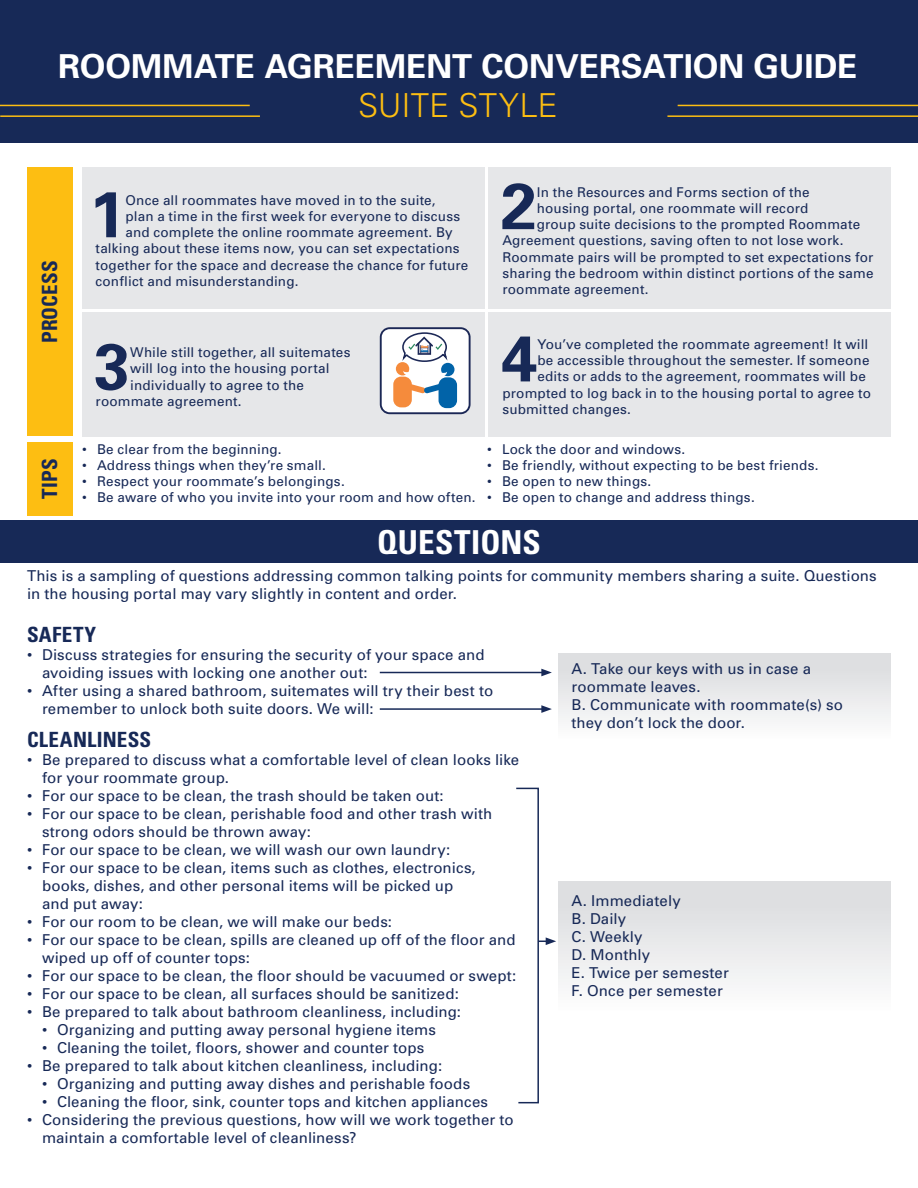
<style>
.page{position:relative;width:918px;height:1188px;background:#fff}
.page>*{position:absolute;margin:0;border:0;box-sizing:border-box;transform-origin:0 0}
.t1{font:700 64.8px "Univers";color:#172957}
.t2{font:700 33px "Univers";color:#fff}
.t3{font:300 33px "Univers";letter-spacing:.005em;color:#fdbe12}
.t4{font:700 condensed 33px "Univers";letter-spacing:.005em;color:#fff}
.t5{font:700 condensed 21px "Univers";letter-spacing:.015em;color:#172957}
.t6{font:15px/18px "Univers";letter-spacing:.005em;color:#172957}
.t7{font:13.5px "Univers";letter-spacing:.015em;color:#172957}
</style>
<div class="page">
<div style="left:0;top:0;width:918px;height:143px;background:#172957"></div>
<div style="left:0;top:521px;width:918px;height:42px;background:#172957"></div>
<hr style="left:667px;top:115px;width:251px;height:2px;background:#fdbe12">
<hr style="left:678px;top:105px;width:240px;height:1px;background:#fdbe12">
<hr style="left:0;top:115px;width:260px;height:2px;background:#fdbe12">
<hr style="left:0;top:105px;width:250px;height:1px;background:#fdbe12">
<div style="left:558px;top:881px;width:333px;height:130px;background:linear-gradient(to bottom,#d9dadc,#fcfcfc)"></div>
<div style="left:558px;top:653px;width:333px;height:86px;background:linear-gradient(to bottom,#d9dadd,#fcfcfc)"></div>
<div style="left:82px;top:167px;width:402px;height:142px;background:#e6e7e9"></div>
<div style="left:489px;top:167px;width:402px;height:142px;background:#e6e7e9"></div>
<div style="left:82px;top:312px;width:402px;height:124px;background:#e6e7e9"></div>
<div style="left:489px;top:312px;width:402px;height:124px;background:#e6e7e9"></div>
<svg style="left:380px;top:327px;width:91px;height:87px"></svg>
<div style="left:27px;top:442px;width:45px;height:73px;background:#fdbe12"></div>
<div style="left:27px;top:167px;width:45px;height:269px;background:#fdbe12"></div>
<svg style="left:516px;top:787px;width:40px;height:317px"></svg>
<hr style="left:380px;top:672px;width:164px;height:1px;background:#172957">
<svg style="left:541px;top:669px;width:11px;height:7px"></svg>
<hr style="left:380px;top:708px;width:164px;height:2px;background:#172957">
<svg style="left:541px;top:705px;width:11px;height:8px"></svg>
<h2 class="t2" style="left:58px;top:46px;width:801px">ROOMMATE AGREEMENT CONVERSATION GUIDE</h2>
<h2 class="t3" style="left:358px;top:86px;width:201px">SUITE STYLE</h2>
<h3 class="t5" style="left:37px;top:343px;width:84px;rotate:-90deg">PROCESS</h3>
<h3 class="t5" style="left:37px;top:499px;width:42px;rotate:-90deg">TIPS</h3>
<h1 class="t1" style="left:89px;top:175px;width:38px">1</h1>
<p class="t7" style="left:125px;top:192px;width:312px">Once all roommates have moved in to the suite,</p>
<p class="t7" style="left:125px;top:208px;width:336px">plan a time in the first week for everyone to discuss</p>
<p class="t7" style="left:125px;top:225px;width:329px">and complete the online roommate agreement. By</p>
<p class="t7" style="left:96px;top:241px;width:366px">talking about these items now, you can set expectations</p>
<p class="t7" style="left:96px;top:257px;width:374px">together for the space and decrease the chance for future</p>
<p class="t7" style="left:96px;top:273px;width:204px">conflict and misunderstanding.</p>
<h1 class="t1" style="left:501px;top:167px;width:38px">2</h1>
<p class="t7" style="left:537px;top:184px;width:274px">In the Resources and Forms section of the</p>
<p class="t7" style="left:537px;top:200px;width:273px">housing portal, one roommate will record</p>
<p class="t7" style="left:537px;top:217px;width:325px">group suite decisions to the prompted Roommate</p>
<p class="t7" style="left:502px;top:233px;width:343px">Agreement questions, saving often to not lose work.</p>
<p class="t7" style="left:502px;top:249px;width:372px">Roommate pairs will be prompted to set expectations for</p>
<p class="t7" style="left:502px;top:265px;width:373px">sharing the bedroom within distinct portions of the same</p>
<p class="t7" style="left:502px;top:281px;width:148px">roommate agreement.</p>
<h1 class="t1" style="left:94px;top:327px;width:38px">3</h1>
<p class="t7" style="left:130px;top:344px;width:222px">While still together, all suitemates</p>
<p class="t7" style="left:130px;top:361px;width:201px">will log into the housing portal</p>
<p class="t7" style="left:130px;top:377px;width:175px">individually to agree to the</p>
<p class="t7" style="left:96px;top:393px;width:148px">roommate agreement.</p>
<p class="t7" style="left:82px;top:441px;width:201px">• Be clear from the beginning.</p>
<p class="t7" style="left:82px;top:457px;width:245px">• Address things when they’re small.</p>
<p class="t7" style="left:82px;top:473px;width:264px">• Respect your roommate’s belongings.</p>
<p class="t7" style="left:82px;top:490px;width:395px">• Be aware of who you invite into your room and how often.</p>
<h1 class="t1" style="left:501px;top:319px;width:38px">4</h1>
<p class="t7" style="left:537px;top:336px;width:332px">You’ve completed the roommate agreement! It will</p>
<p class="t7" style="left:537px;top:353px;width:334px">be accessible throughout the semester. If someone</p>
<p class="t7" style="left:537px;top:369px;width:330px">edits or adds to the agreement, roommates will be</p>
<p class="t7" style="left:502px;top:385px;width:370px">prompted to log back in to the housing portal to agree to</p>
<p class="t7" style="left:502px;top:401px;width:130px">submitted changes.</p>
<p class="t7" style="left:487px;top:441px;width:200px">• Lock the door and windows.</p>
<p class="t7" style="left:487px;top:457px;width:333px">• Be friendly, without expecting to be best friends.</p>
<p class="t7" style="left:487px;top:473px;width:166px">• Be open to new things.</p>
<p class="t7" style="left:487px;top:490px;width:269px">• Be open to change and address things.</p>
<h2 class="t4" style="left:377px;top:522px;width:165px">QUESTIONS</h2>
<p class="t6" style="left:27px;top:567px;width:851px">This is a sampling of questions addressing common talking points for community members sharing a suite. Questions in the housing portal may vary slightly in content and order.</p>
<h3 class="t5" style="left:27px;top:621px;width:71px">SAFETY</h3>
<p class="t6" style="left:42px;top:645px;width:444px;text-indent:-15px">• Discuss strategies for ensuring the security of your space and avoiding issues with locking one another out:</p>
<p class="t6" style="left:42px;top:681px;width:453px;text-indent:-15px">• After using a shared bathroom, suitemates will try their best to remember to unlock both suite doors. We will:</p>
<h3 class="t5" style="left:27px;top:726px;width:126px">CLEANLINESS</h3>
<p class="t6" style="left:42px;top:750px;width:479px;text-indent:-15px">• Be prepared to discuss what a comfortable level of clean looks like for your roommate group.</p>
<p class="t6" style="left:27px;top:786px;width:418px">• For our space to be clean, the trash should be taken out:</p>
<p class="t6" style="left:42px;top:804px;width:452px;text-indent:-15px">• For our space to be clean, perishable food and other trash with strong odors should be thrown away:</p>
<p class="t6" style="left:27px;top:840px;width:425px">• For our space to be clean, we will wash our own laundry:</p>
<p class="t6" style="left:42px;top:858px;width:435px;text-indent:-15px">• For our space to be clean, items such as clothes, electronics, books, dishes, and other personal items will be picked up and put away:</p>
<p class="t6" style="left:27px;top:912px;width:367px">• For our room to be clean, we will make our beds:</p>
<p class="t6" style="left:42px;top:930px;width:475px;text-indent:-15px">• For our space to be clean, spills are cleaned up off of the floor and wiped up off of counter tops:</p>
<p class="t6" style="left:27px;top:966px;width:491px">• For our space to be clean, the floor should be vacuumed or swept:</p>
<p class="t6" style="left:27px;top:984px;width:433px">• For our space to be clean, all surfaces should be sanitized:</p>
<p class="t6" style="left:27px;top:1002px;width:436px">• Be prepared to talk about bathroom cleanliness, including:</p>
<p class="t6" style="left:42px;top:1020px;width:396px">• Organizing and putting away personal hygiene items</p>
<p class="t6" style="left:42px;top:1038px;width:384px">• Cleaning the toilet, floors, shower and counter tops</p>
<p class="t6" style="left:27px;top:1056px;width:417px">• Be prepared to talk about kitchen cleanliness, including:</p>
<p class="t6" style="left:42px;top:1074px;width:430px">• Organizing and putting away dishes and perishable foods</p>
<p class="t6" style="left:42px;top:1092px;width:448px">• Cleaning the floor, sink, counter tops and kitchen appliances</p>
<p class="t6" style="left:42px;top:1110px;width:473px;text-indent:-15px">• Considering the previous questions, how will we work together to maintain a comfortable level of cleanliness?</p>
<p class="t6" style="left:572px;top:660px;width:273px">A. Take our keys with us in case a roommate leaves.<br>B. Communicate with roommate(s) so they don’t lock the door.</p>
<p class="t6" style="left:572px;top:892px;width:159px">A. Immediately<br>B. Daily<br>C. Weekly<br>D. Monthly<br>E. Twice per semester<br>F. Once per semester</p>
</div>
